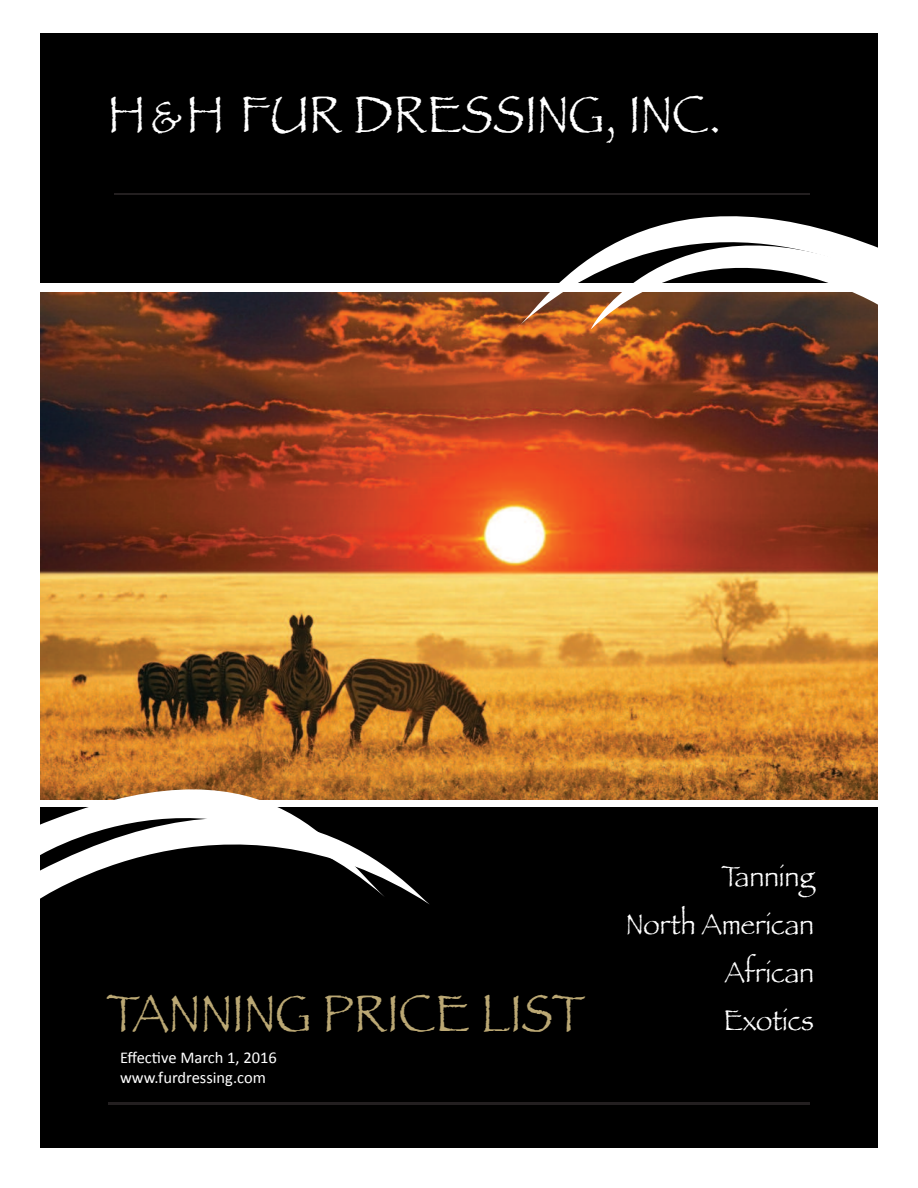
<style>
.page{position:relative;width:918px;height:1188px;background:#fff}
.page>*{position:absolute;margin:0;border:0;box-sizing:border-box;transform-origin:0 0}
.t1{font:54px "Papyrus";color:#fff;scale:.9 1}
.t2{font:54px "Papyrus";color:#bba874;scale:.9 1}
.t3{font:30px/48px "Papyrus";color:#fff;text-align:right;scale:.9 1}
.t4{font:16.5px/19.8px "Calibri";color:#fff}
.s1{font-size:46.5px}
</style>
<div class="page">
<div style="left:40px;top:34px;width:838px;height:248px;background:#000"></div>
<div style="left:40px;top:808px;width:838px;height:340px;background:#000"></div>
<hr style="left:115px;top:193px;width:695px;height:2px;background:#231f20">
<hr style="left:108px;top:1102px;width:702px;height:3px;background:#231f20">
<img style="left:40px;top:292px;width:837px;height:508px">
<svg style="left:518px;top:151px;width:360px;height:176px;fill:#000"></svg>
<svg style="left:40px;top:739px;width:390px;height:165px;background:#44301b"></svg>
<svg style="left:40px;top:729px;width:345px;height:168px"></svg>
<h1 class="t1" style="left:108px;top:82px;width:684px">H<span class="s1">&amp;</span>H FUR DRESSING, INC.</h1>
<h1 class="t2" style="left:107px;top:980px;width:534px">TANNING PRICE LIST</h1>
<p class="t4" style="left:120px;top:1048px;width:158px">Effective March 1, 2016 www.furdressing.com</p>
<h2 class="t3" style="left:626px;top:852px;width:210px">Tanning<br>North American<br>African<br>Exotics</h2>
</div>
